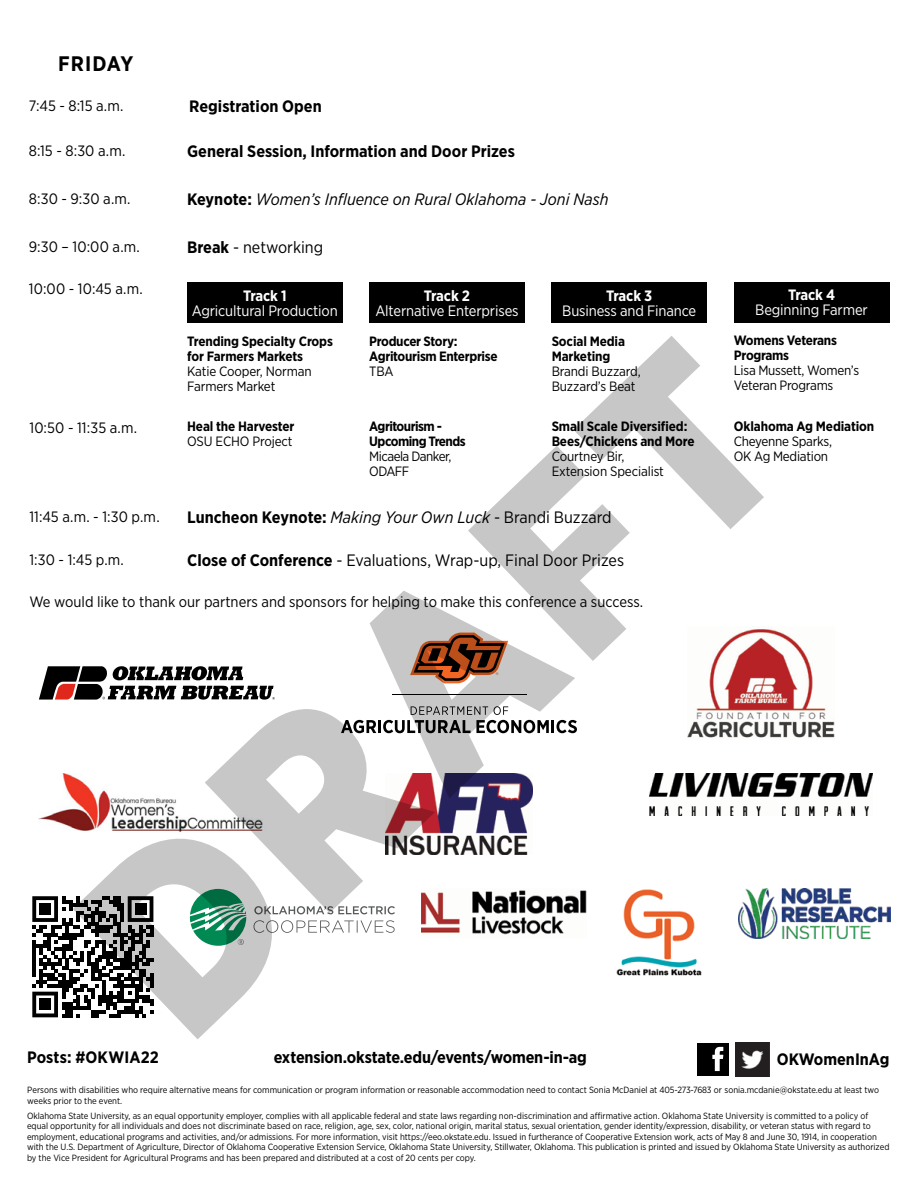
<style>
.page{position:relative;width:918px;height:1188px;background:#fff}
.page>*{position:absolute;margin:0;border:0;box-sizing:border-box;transform-origin:0 0}
.t1{font:900 258px "Gotham Narrow";color:#000}
.text{font:700 21px "Gotham Narrow";letter-spacing:.045em;color:#000}
.Bold{font:700 16.5px "Gotham Narrow";color:#000}
.t2{font:italic 16.5px "Gotham Narrow";color:#000}
.t3{font:16.5px "Gotham Narrow";color:#000}
.text-2{font:15px "Gotham Narrow";color:#000}
.t4{font:15px "Gotham Narrow";letter-spacing:-.01em;color:#fff}
.t5{font:700 15px "Gotham Narrow";letter-spacing:-.02em;color:#fff}
.t6{font:700 13.5px/15px "Gotham Narrow";letter-spacing:-.01em;color:#000}
.t7{font:13.5px/15px "Gotham Narrow";letter-spacing:-.02em;color:#000}
.t8{font:700 13.5px "Gotham Narrow";letter-spacing:-.04em;color:#000}
.t9{font:13.5px "Gotham Narrow";letter-spacing:-.04em;color:#000}
.t10{font:9px/10.5px "Gotham Narrow";color:#000}
.s1{font-weight:700;font-style:normal}
.s2{font-weight:700}
.s3{font-style:normal}
</style>
<div class="page">
<img style="left:736px;top:1042px;width:33px;height:34px">
<div style="left:697px;top:1043px;width:32px;height:32px;background:#000"></div>
<svg style="left:712px;top:1046px;width:12px;height:26px"></svg>
<svg style="left:32px;top:896px;width:121px;height:121px"></svg>
<div style="left:40px;top:904px;width:11px;height:11px;background:#000"></div>
<div style="left:135px;top:904px;width:11px;height:11px;background:#000"></div>
<div style="left:40px;top:999px;width:11px;height:11px;background:#000"></div>
<svg style="left:39px;top:666px;width:236px;height:34px"></svg>
<svg style="left:410px;top:633px;width:98px;height:50px"></svg>
<hr style="left:392px;top:695px;width:134px;height:1px;background:#000">
<svg style="left:341px;top:706px;width:236px;height:27px"></svg>
<img style="left:687px;top:629px;width:148px;height:109px">
<img style="left:39px;top:774px;width:224px;height:58px">
<img style="left:386px;top:774px;width:146px;height:81px">
<svg style="left:254px;top:906px;width:141px;height:8px"></svg>
<svg style="left:253px;top:920px;width:142px;height:13px"></svg>
<svg style="left:190px;top:889px;width:56px;height:57px"></svg>
<img style="left:649px;top:774px;width:224px;height:42px">
<img style="left:422px;top:890px;width:165px;height:45px">
<img style="left:739px;top:889px;width:151px;height:49px">
<img style="left:617px;top:889px;width:85px;height:87px">
<div style="left:187px;top:283px;width:155px;height:40px;background:#000"></div>
<div style="left:369px;top:283px;width:156px;height:40px;background:#000"></div>
<div style="left:552px;top:283px;width:155px;height:40px;background:#000"></div>
<div style="left:734px;top:282px;width:155px;height:41px;background:#000"></div>
<p class="text" style="left:58px;top:50px;width:77px">FRIDAY</p>
<p class="Bold" style="left:189px;top:96px;width:134px">Registration Open</p>
<p class="Bold" style="left:187px;top:140px;width:329px">General Session, Information and Door Prizes</p>
<p class="text-2" style="left:29px;top:96px;width:96px">7:45 - 8:15 a.m.</p>
<p class="text-2" style="left:29px;top:141px;width:98px">8:15 - 8:30 a.m.</p>
<p class="text-2" style="left:29px;top:189px;width:103px">8:30 - 9:30 a.m.</p>
<p class="text-2" style="left:29px;top:238px;width:113px">9:30 – 10:00 a.m.</p>
<p class="text-2" style="left:29px;top:279px;width:115px">10:00 - 10:45 a.m.</p>
<p class="t2" style="left:187px;top:189px;width:423px"><span class="s1">Keynote:</span> Women’s Influence on Rural Oklahoma - Joni Nash</p>
<p class="t3" style="left:187px;top:237px;width:138px"><span class="s2">Break</span> - networking</p>
<p class="t5" style="left:788px;top:285px;width:49px">Track 4</p>
<p class="t4" style="left:755px;top:301px;width:114px">Beginning Farmer</p>
<p class="t6" style="left:734px;top:333px;width:105px">Womens Veterans</p>
<p class="t6" style="left:734px;top:348px;width:57px">Programs</p>
<p class="t7" style="left:734px;top:363px;width:127px">Lisa Mussett, Women’s<br>Veteran Programs</p>
<p class="t5" style="left:243px;top:286px;width:45px">Track 1</p>
<p class="t4" style="left:192px;top:301px;width:147px">Agricultural Production</p>
<p class="t6" style="left:187px;top:334px;width:147px">Trending Specialty Crops for Farmers Markets</p>
<p class="t7" style="left:187px;top:363px;width:126px">Katie Cooper, Norman</p>
<p class="t7" style="left:187px;top:378px;width:90px">Farmers Market</p>
<p class="t5" style="left:424px;top:286px;width:48px">Track 2</p>
<p class="t4" style="left:375px;top:301px;width:145px">Alternative Enterprises</p>
<p class="t6" style="left:369px;top:334px;width:90px">Producer Story:</p>
<p class="t6" style="left:369px;top:349px;width:130px">Agritourism Enterprise</p>
<p class="t7" style="left:369px;top:363px;width:26px">TBA</p>
<p class="t5" style="left:606px;top:286px;width:48px">Track 3</p>
<p class="t4" style="left:562px;top:301px;width:136px">Business and Finance</p>
<p class="t6" style="left:552px;top:334px;width:75px">Social Media</p>
<p class="t6" style="left:552px;top:349px;width:60px">Marketing</p>
<p class="t7" style="left:552px;top:363px;width:91px">Brandi Buzzard,</p>
<p class="t7" style="left:552px;top:378px;width:85px">Buzzard’s Beat</p>
<h1 class="t1" style="left:8px;top:862px;width:849px;rotate:-44deg">DRAFT</h1>
<p class="t6" style="left:552px;top:419px;width:145px">Small Scale Diversified:<br>Bees/Chickens and More</p>
<p class="t7" style="left:552px;top:449px;width:74px">Courtney Bir,</p>
<p class="t7" style="left:552px;top:464px;width:114px">Extension Specialist</p>
<p class="t6" style="left:187px;top:419px;width:109px">Heal the Harvester</p>
<p class="t7" style="left:187px;top:434px;width:107px">OSU ECHO Project</p>
<p class="t8" style="left:369px;top:418px;width:74px">Agritourism -</p>
<p class="t8" style="left:369px;top:433px;width:98px">Upcoming Trends</p>
<p class="t9" style="left:369px;top:448px;width:84px">Micaela Danker,</p>
<p class="t7" style="left:369px;top:464px;width:41px">ODAFF</p>
<p class="t6" style="left:734px;top:419px;width:142px">Oklahoma Ag Mediation</p>
<p class="t7" style="left:734px;top:434px;width:100px">Cheyenne Sparks,</p>
<p class="t7" style="left:734px;top:449px;width:96px">OK Ag Mediation</p>
<p class="text-2" style="left:29px;top:418px;width:109px">10:50 - 11:35 a.m.</p>
<p class="t2" style="left:187px;top:507px;width:426px"><span class="s1">Luncheon Keynote:</span> Making Your Own Luck <span class="s3">- Brandi Buzzard</span></p>
<p class="t3" style="left:187px;top:550px;width:438px"><span class="s2">Close of Conference</span> - Evaluations, Wrap-up, Final Door Prizes</p>
<p class="text-2" style="left:29px;top:507px;width:132px">11:45 a.m. - 1:30 p.m.</p>
<p class="text-2" style="left:29px;top:550px;width:96px">1:30 - 1:45 p.m.</p>
<p class="text-2" style="left:29px;top:593px;width:615px">We would like to thank our partners and sponsors for helping to make this conference a success.</p>
<p class="Bold" style="left:27px;top:1046px;width:133px">Posts: #OKWIA22</p>
<p class="Bold" style="left:274px;top:1046px;width:315px">extension.okstate.edu/events/women-in-ag</p>
<p class="Bold" style="left:777px;top:1048px;width:114px">OKWomenInAg</p>
<p class="t10" style="left:27px;top:1085px;width:853px">Persons with disabilities who require alternative means for communication or program information or reasonable accommodation need to contact Sonia McDaniel at 405-273-7683 or sonia.mcdanie@okstate.edu at least two weeks prior to the event.</p>
<p class="t10" style="left:27px;top:1110px;width:864px">Oklahoma State University, as an equal opportunity employer, complies with all applicable federal and state laws regarding non-discrimination and affirmative action. Oklahoma State University is committed to a policy of equal opportunity for all individuals and does not discriminate based on race, religion, age, sex, color, national origin, marital status, sexual orientation, gender identity/expression, disability, or veteran status with regard to employment, educational programs and activities, and/or admissions. For more information, visit https://eeo.okstate.edu. Issued in furtherance of Cooperative Extension work, acts of May 8 and June 30, 1914, in cooperation with the U.S. Department of Agriculture, Director of Oklahoma Cooperative Extension Service, Oklahoma State University, Stillwater, Oklahoma. This publication is printed and issued by Oklahoma State University as authorized by the Vice President for Agricultural Programs and has been prepared and distributed at a cost of 20 cents per copy.</p>
</div>
